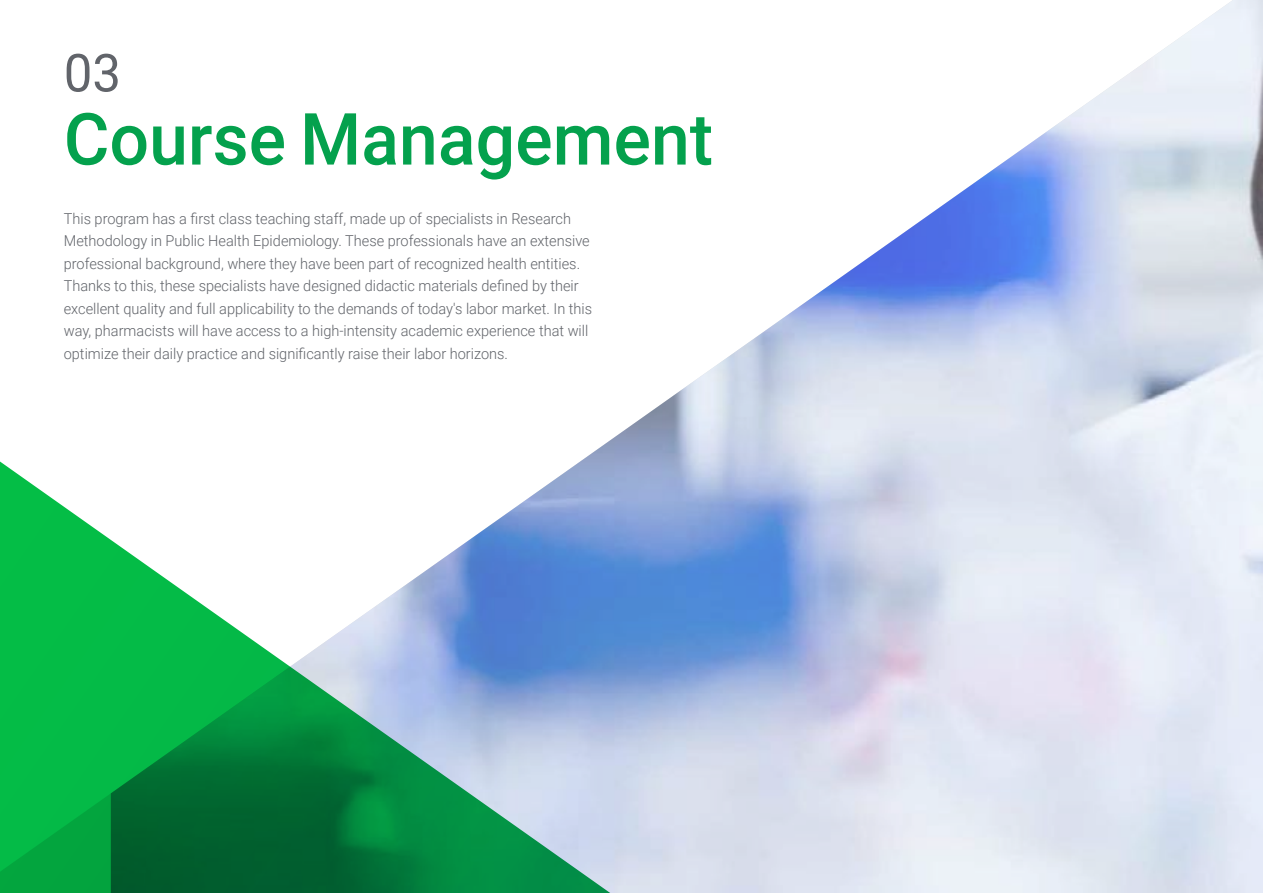
<style>
.page{position:relative;width:1263px;height:893px;background:#fff}
.page>*{position:absolute;margin:0;border:0;box-sizing:border-box;transform-origin:0 0}
.t1{font:500 72px "Roboto";color:#04a14d}
.t2{font:52.5px "Roboto";color:#61646a}
.t3{font:300 15px/22.5px "Roboto";color:#61646a}
</style>
<div class="page">
<img style="left:602px;top:0;width:661px;height:893px">
<svg style="left:0;top:446px;width:640px;height:447px"></svg>
<h2 class="t2" style="left:64px;top:36px;width:59px">03</h2>
<h1 class="t1" style="left:64px;top:89px;width:651px">Course Management</h1>
<p class="t3" style="left:64px;top:207px;width:530px">This program has a first class teaching staff, made up of specialists in Research Methodology in Public Health Epidemiology. These professionals have an extensive professional background, where they have been part of recognized health entities.<br>Thanks to this, these specialists have designed didactic materials defined by their excellent quality and full applicability to the demands of today's labor market. In this way, pharmacists will have access to a high-intensity academic experience that will optimize their daily practice and significantly raise their labor horizons.</p>
</div>
